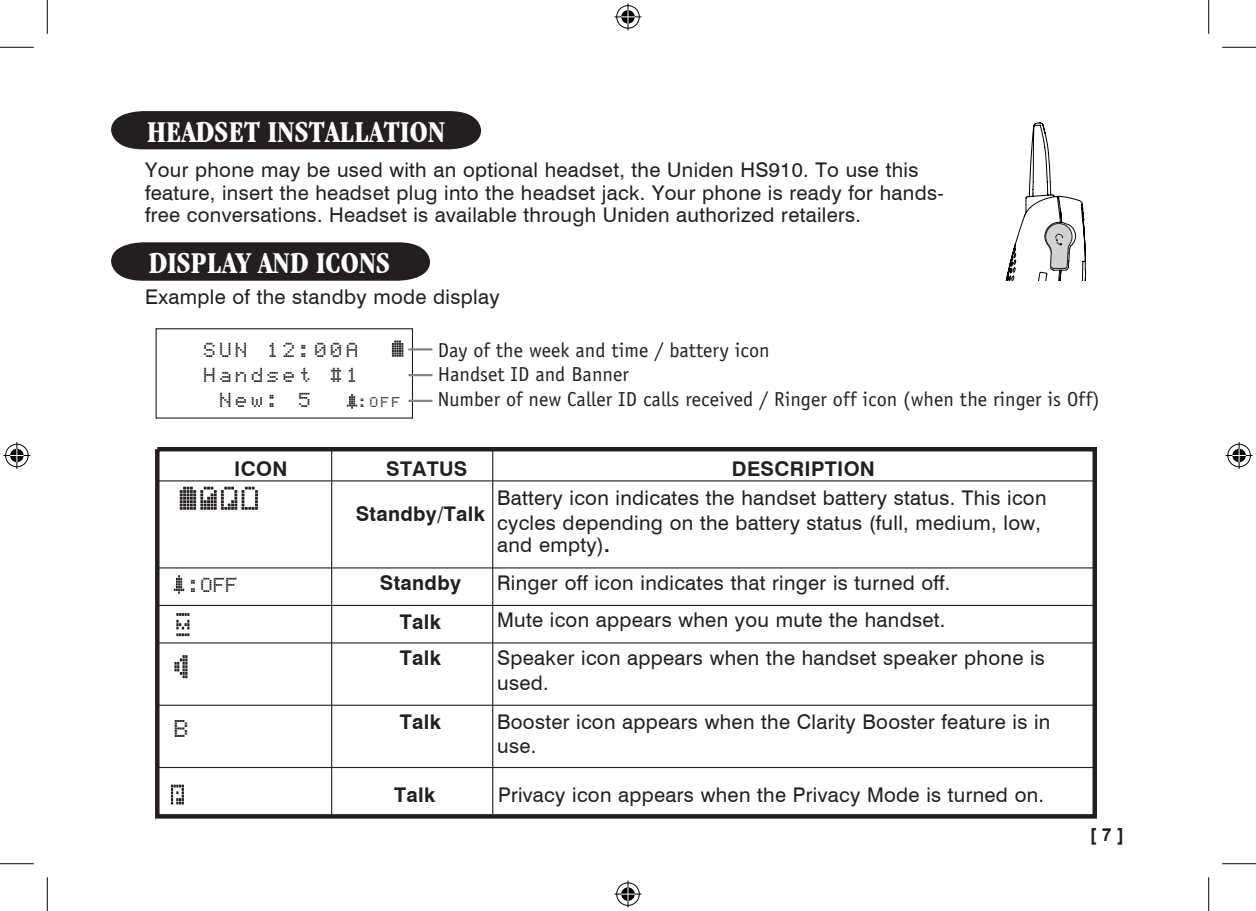
<style>
.page{position:relative;width:1256px;height:911px;background:#fff}
.page>*{position:absolute;margin:0;border:0;box-sizing:border-box;transform-origin:0 0}
.t1{font:700 condensed 31.5px "Garamond IT Cby BT";color:#fff}
.t2{font:27px "Bubbledot ICG Fine Positive";color:#231f20}
.t3{font:22.5px "Bubbledot ICG Fine Positive";letter-spacing:.15em;color:#231f20}
.t4{font:20.25px/24.8px "Swiss 721 BT";letter-spacing:.015em;color:#231f20}
.t5{font:20.25px/24.8px "Officina Sans";color:#231f20}
.t6{font:700 20.25px "Swiss 721 BT";letter-spacing:.015em;color:#231f20}
.t7{font:700 18px "Arial";color:#231f20}
.t8{font:15.75px "Bubbledot ICG Fine Positive";color:#231f20}
.s1{font-weight:700}
</style>
<div class="page">
<svg style="left:171px;top:785px;width:13px;height:20px"></svg>
<div style="left:155px;top:447px;width:941px;height:372px;border:4px solid #231f20"></div>
<div style="left:111px;top:111px;width:370px;height:38px;background:#231f20"></div>
<svg style="left:1005px;top:122px;width:81px;height:159px"></svg>
<svg style="left:111px;top:242px;width:319px;height:39px;background:#2f2b2c"></svg>
<div style="left:155px;top:328px;width:258px;height:91px;border:1px solid #231f20"></div>
<hr style="left:409px;top:348px;width:22px;height:2px;background:#808285">
<hr style="left:409px;top:374px;width:22px;height:2px;background:#808285">
<hr style="left:409px;top:400px;width:22px;height:2px;background:#808285">
<svg style="left:392px;top:341px;width:11px;height:16px"></svg>
<svg style="left:347px;top:394px;width:10px;height:15px"></svg>
<hr style="left:331px;top:448px;width:1px;height:368px;background:#231f20">
<hr style="left:492px;top:448px;width:1px;height:366px;background:#231f20">
<hr style="left:159px;top:480px;width:934px;height:1px;background:#231f20">
<hr style="left:159px;top:567px;width:934px;height:1px;background:#231f20">
<hr style="left:159px;top:605px;width:934px;height:1px;background:#231f20">
<hr style="left:159px;top:642px;width:934px;height:1px;background:#231f20">
<hr style="left:159px;top:705px;width:934px;height:1px;background:#231f20">
<hr style="left:159px;top:767px;width:934px;height:1px;background:#231f20">
<svg style="left:180px;top:487px;width:78px;height:23px"></svg>
<svg style="left:174px;top:575px;width:10px;height:19px"></svg>
<svg style="left:176px;top:613px;width:13px;height:23px"></svg>
<svg style="left:174px;top:655px;width:13px;height:23px"></svg>
<hr style="left:0;top:47px;width:34px;height:1px;background:#000">
<hr style="left:1222px;top:47px;width:33px;height:1px;background:#000">
<hr style="left:0;top:863px;width:34px;height:1px;background:#000">
<hr style="left:1222px;top:863px;width:33px;height:1px;background:#000">
<hr style="left:47px;top:0;width:1px;height:34px;background:#000">
<hr style="left:47px;top:877px;width:1px;height:34px;background:#000">
<hr style="left:1208px;top:0;width:1px;height:34px;background:#000">
<hr style="left:1208px;top:877px;width:1px;height:34px;background:#000">
<svg style="left:614px;top:3px;width:27px;height:27px"></svg>
<svg style="left:614px;top:881px;width:27px;height:27px"></svg>
<svg style="left:3px;top:442px;width:27px;height:27px"></svg>
<svg style="left:1225px;top:442px;width:27px;height:27px"></svg>
<h1 class="t1" style="left:147px;top:113px;width:66px">HEADSET</h1>
<h1 class="t1" style="left:268px;top:113px;width:179px">INSTALLATION</h1>
<p class="t4" style="left:145px;top:158px;width:800px;line-height:22.5px">Your phone may be used with an optional headset, the Uniden HS910. To use this feature, insert the headset plug into the headset jack. Your phone is ready for hands&shy;free conversations. Headset is available through Uniden authorized retailers.</p>
<h1 class="t1" style="left:149px;top:244px;width:241px">DISPLAY AND ICONS</h1>
<p class="t4" style="left:145px;top:284px;width:356px">Example of the standby mode display</p>
<p class="t3" style="left:203px;top:339px;width:156px">SUN 12:00A</p>
<p class="t3" style="left:203px;top:363px;width:156px">Handset #1</p>
<p class="t3" style="left:219px;top:388px;width:93px">New: 5</p>
<p class="t8" style="left:358px;top:394px;width:43px">:OFF</p>
<p class="t5" style="left:438px;top:337px;width:663px">Day of the week and time / battery icon<br>Handset ID and Banner<br>Number of new Caller ID calls received / Ringer off icon (when the ringer is Off)</p>
<p class="t6" style="left:234px;top:456px;width:55px">ICON</p>
<p class="t6" style="left:386px;top:456px;width:82px">STATUS</p>
<p class="t6" style="left:732px;top:456px;width:144px">DESCRIPTION</p>
<p class="t6" style="left:356px;top:502px;width:131px">Standby/Talk</p>
<p class="t4" style="left:497px;top:486px;width:551px">Battery icon indicates the handset battery status. This icon cycles depending on the battery status (full, medium, low,</p>
<p class="t4" style="left:497px;top:533px;width:114px">and empty)<span class="s1">.</span></p>
<p class="t3" style="left:188px;top:573px;width:51px">:OFF</p>
<p class="t6" style="left:380px;top:570px;width:82px">Standby</p>
<p class="t4" style="left:497px;top:570px;width:454px">Ringer off icon indicates that ringer is turned off.</p>
<p class="t6" style="left:400px;top:609px;width:43px">Talk</p>
<p class="t4" style="left:497px;top:608px;width:449px">Mute icon appears when you mute the handset.</p>
<p class="t6" style="left:400px;top:645px;width:43px">Talk</p>
<p class="t4" style="left:497px;top:645px;width:549px">Speaker icon appears when the handset speaker phone is used.</p>
<h2 class="t2" style="left:173px;top:715px;width:16px">B</h2>
<p class="t6" style="left:400px;top:709px;width:43px">Talk</p>
<p class="t4" style="left:497px;top:709px;width:555px">Booster icon appears when the Clarity Booster feature is in use.</p>
<p class="t6" style="left:394px;top:783px;width:43px">Talk</p>
<p class="t4" style="left:498px;top:782px;width:547px">Privacy icon appears when the Privacy Mode is turned on.</p>
<p class="t7" style="left:1090px;top:824px;width:35px">[ ]</p>
</div>
